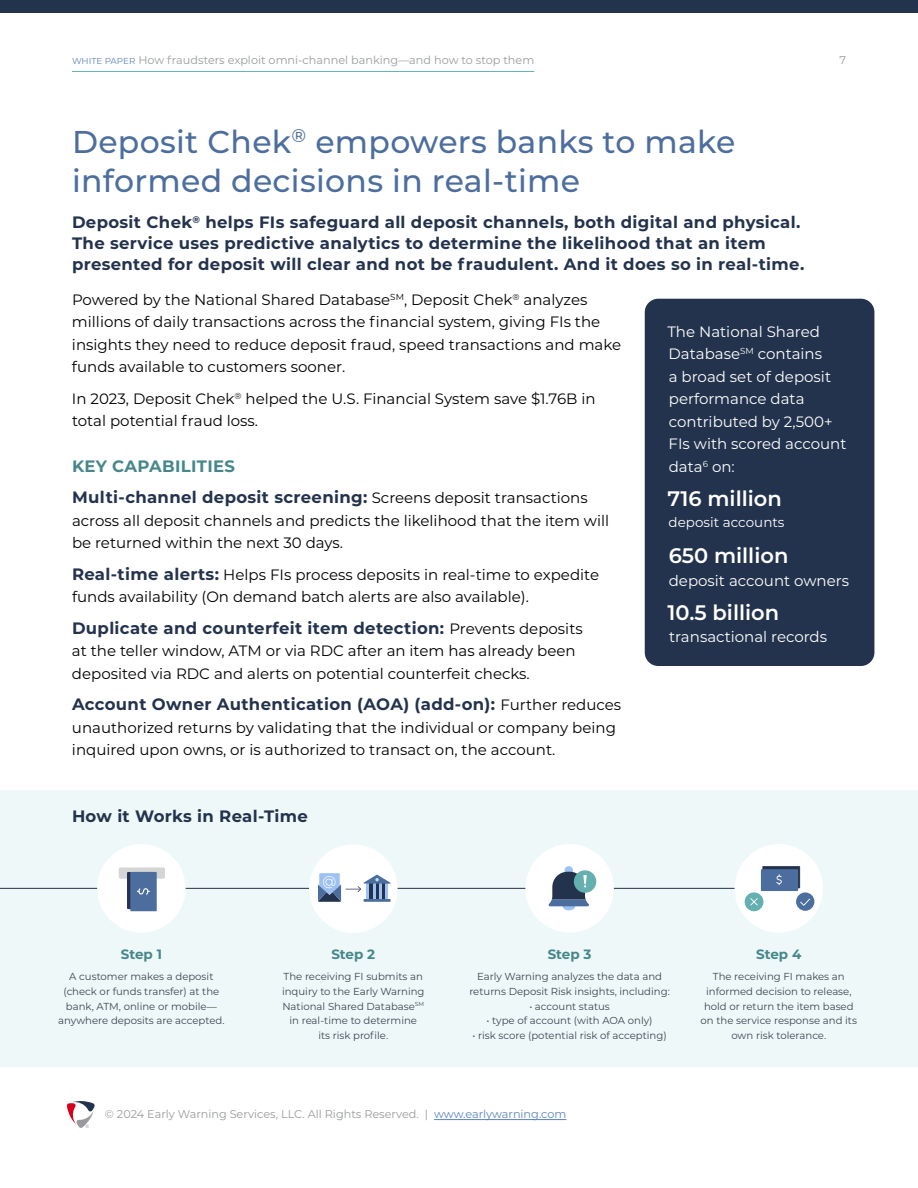
<style>
.page{position:relative;width:918px;height:1188px;background:#fff}
.page>*{position:absolute;margin:0;border:0;box-sizing:border-box;transform-origin:0 0}
.t1{font:500 31.5px/39px "Montserrat";letter-spacing:.01em;color:#4c6e9e}
.t2{font:600 21px "Montserrat";color:#fff}
.t3{font:700 16.5px/21px "Montserrat";letter-spacing:.02em;color:#24334d}
.t4{font:15px/22.5px "Montserrat";color:#000}
.t5{font:15px/22.5px "Montserrat";color:#fff}
.t6{font:700 13.5px "Montserrat";color:#45878b}
.t7{font:13.5px "Montserrat";color:#fff}
.t8{font:11.25px "Montserrat";color:#999b9e}
.t9{font:10.2px/14.5px "Montserrat";color:#3b4552;text-align:center}
.s1{font-size:8.7px;color:#5c85bf}
.s2{color:#45878b}
.s3{font-weight:400;font-size:15px;color:#000}
.s4{font-weight:700;font-size:16.5px;color:#24334d}
.s5{color:#5c85bf}
</style>
<div class="page">
<div style="left:0;top:0;width:918px;height:14px;background:#24334d"></div>
<hr style="left:434px;top:1119px;width:132px;height:1px;background:#5c85bf">
<svg style="left:67px;top:1101px;width:28px;height:27px"></svg>
<hr style="left:72px;top:71px;width:462px;height:1px;background:#64afaf">
<div style="left:645px;top:299px;width:229px;height:367px;background:#24334d;border-radius:14px"></div>
<div style="left:0;top:791px;width:918px;height:276px;background:#eef8f8"></div>
<hr style="left:0;top:888px;width:772px;height:1px;background:#24334d">
<div style="left:735px;top:844px;width:88px;height:89px;background:#fff;border-radius:50%"></div>
<div style="left:525px;top:844px;width:89px;height:89px;background:#fff;border-radius:50%"></div>
<div style="left:97px;top:844px;width:89px;height:89px;background:#fff;border-radius:50%"></div>
<div style="left:309px;top:844px;width:89px;height:89px;background:#fff;border-radius:50%"></div>
<div style="left:119px;top:868px;width:46px;height:11px;background:#d5d5d5;border-radius:2px"></div>
<div style="left:127px;top:872px;width:25px;height:37px;background:#24334d"></div>
<div style="left:130px;top:872px;width:27px;height:39px;background:#4c6e9e"></div>
<svg style="left:137px;top:888px;width:13px;height:7px"></svg>
<svg style="left:318px;top:873px;width:73px;height:29px"></svg>
<hr style="left:364px;top:899px;width:27px;height:3px;background:#4c6e9e">
<svg style="left:565px;top:866px;width:8px;height:9px"></svg>
<div style="left:574px;top:870px;width:22px;height:23px;background:#64afaf;border-radius:50%"></div>
<svg style="left:548px;top:872px;width:41px;height:38px"></svg>
<div style="left:761px;top:869px;width:37px;height:22px;background:#4c6e9e"></div>
<svg style="left:762px;top:866px;width:38px;height:22px"></svg>
<div style="left:796px;top:892px;width:18px;height:19px;background:#4c6e9e;border-radius:50%"></div>
<svg style="left:800px;top:899px;width:10px;height:7px"></svg>
<div style="left:745px;top:892px;width:18px;height:19px;background:#64afaf;border-radius:50%"></div>
<svg style="left:750px;top:898px;width:8px;height:8px"></svg>
<p class="t8" style="left:72px;top:52px;width:464px"><span class="s1">WHITE PAPER</span> How fraudsters exploit omni-channel banking—and how to stop them</p>
<p class="t8" style="left:839px;top:52px;width:8px">7</p>
<h1 class="t1" style="left:72px;top:121px;width:665px">Deposit Chek<sup>®</sup> empowers banks to make informed decisions in real-time</h1>
<p class="t3" style="left:72px;top:211px;width:734px">Deposit Chek<sup>®</sup> helps FIs safeguard all deposit channels, both digital and physical.<br>The service uses predictive analytics to determine the likelihood that an item presented for deposit will clear and not be fraudulent. And it does so in real-time.</p>
<p class="t4" style="left:72px;top:288px;width:551px">Powered by the National Shared Database<sup>SM</sup>, Deposit Chek<sup>®</sup> analyzes millions of daily transactions across the financial system, giving FIs the insights they need to reduce deposit fraud, speed transactions and make funds available to customers sooner.</p>
<p class="t4" style="left:72px;top:387px;width:525px">In 2023, Deposit Chek<sup>®</sup> helped the U.S. Financial System save $1.76B in total potential fraud loss.</p>
<p class="t5" style="left:667px;top:320px;width:181px">The National Shared<br>Database<sup>SM</sup> contains<br>a broad set of deposit performance data contributed by 2,500+<br>FIs with scored account data<sup>6</sup> on:</p>
<h2 class="t2" style="left:668px;top:483px;width:116px">716 million</h2>
<p class="t7" style="left:669px;top:513px;width:117px">deposit accounts</p>
<h2 class="t2" style="left:669px;top:541px;width:121px">650 million</h2>
<p class="t5" style="left:669px;top:569px;width:182px">deposit account owners</p>
<h2 class="t2" style="left:668px;top:597px;width:113px">10.5 billion</h2>
<p class="t5" style="left:669px;top:625px;width:160px">transactional records</p>
<p class="t3" style="left:72px;top:449px;width:517px;line-height:31.5px"><span class="s2">KEY CAPABILITIES<br></span>Multi-channel deposit screening: <span class="s3">Screens deposit transactions</span></p>
<p class="t4" style="left:72px;top:509px;width:539px">across all deposit channels and predicts the likelihood that the item will be returned within the next 30 days.</p>
<p class="t4" style="left:72px;top:563px;width:529px"><span class="s4">Real-time alerts:</span> Helps FIs process deposits in real-time to expedite funds availability (On demand batch alerts are also available).</p>
<p class="t3" style="left:72px;top:617px;width:512px">Duplicate and counterfeit item detection: <span class="s3">Prevents deposits</span></p>
<p class="t4" style="left:72px;top:639px;width:505px">at the teller window, ATM or via RDC after an item has already been deposited via RDC and alerts on potential counterfeit checks.</p>
<p class="t3" style="left:72px;top:693px;width:551px">Account Owner Authentication (AOA) (add-on): <span class="s3">Further reduces</span></p>
<p class="t4" style="left:72px;top:716px;width:546px">unauthorized returns by validating that the individual or company being inquired upon owns, or is authorized to transact on, the account.</p>
<p class="t3" style="left:72px;top:804px;width:237px">How it Works in Real-Time</p>
<p class="t6" style="left:121px;top:945px;width:43px">Step 1</p>
<p class="t9" style="left:58px;top:969px;width:168px">A customer makes a deposit (check or funds transfer) at the bank, ATM, online or mobile— anywhere deposits are accepted.</p>
<p class="t6" style="left:331px;top:945px;width:45px">Step 2</p>
<p class="t9" style="left:282px;top:969px;width:144px">The receiving FI submits an inquiry to the Early Warning<br>National Shared Database<sup>SM </sup>in real-time to determine<br>its risk profile.</p>
<p class="t6" style="left:548px;top:945px;width:45px">Step 3</p>
<p class="t9" style="left:469px;top:969px;width:202px">Early Warning analyzes the data and returns Deposit Risk insights, including:</p>
<p class="t9" style="left:529px;top:998px;width:82px">• account status</p>
<p class="t9" style="left:487px;top:1013px;width:167px">• type of account (with AOA only)</p>
<p class="t9" style="left:472px;top:1028px;width:196px">• risk score (potential risk of accepting)</p>
<p class="t8" style="left:105px;top:1107px;width:463px">© 2024 Early Warning Services, LLC. All Rights Reserved. | <span class="s5">www.earlywarning.com</span></p>
<p class="t6" style="left:756px;top:945px;width:47px">Step 4</p>
<p class="t9" style="left:701px;top:969px;width:158px">The receiving FI makes an informed decision to release, hold or return the item based on the service response and its own risk tolerance.</p>
</div>
